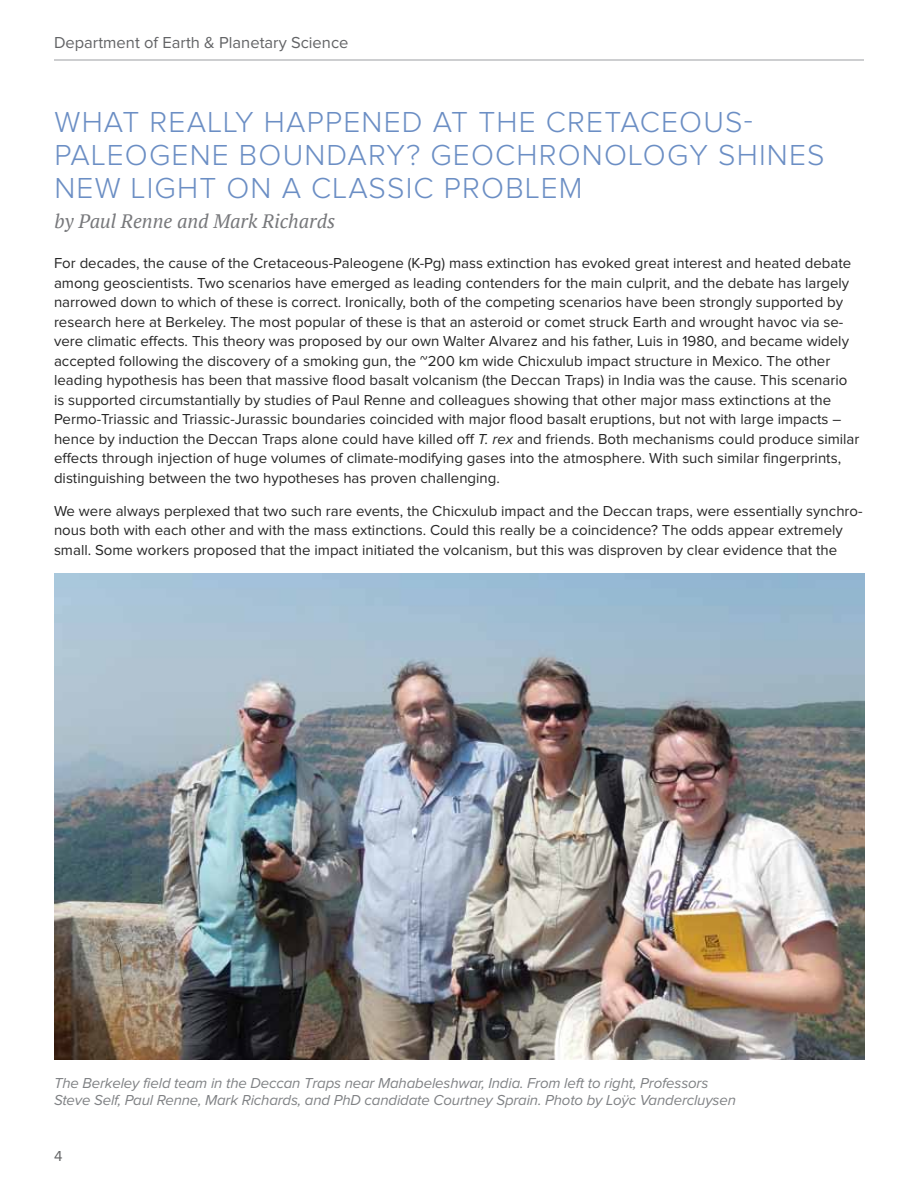
<style>
.page{position:relative;width:918px;height:1188px;background:#fff}
.page>*{position:absolute;margin:0;border:0;box-sizing:border-box;transform-origin:0 0}
.t1{font:300 30px/33px "Proxima Nova";letter-spacing:.04em;color:#6b8ec4}
.t2{font:italic 19.5px "PT Serif";color:#77787b}
.t3{font:16.5px "Proxima Nova";color:#636466}
.t4{font:15px/19.5px "Proxima Nova";color:#262626}
.t5{font:italic 15px/16.5px "Proxima Nova";letter-spacing:-.01em;color:#808285}
.t6{font:15px "Proxima Nova";color:#636466}
.s1{font-style:italic}
</style>
<div class="page">
<hr style="left:54px;top:60px;width:810px;height:1px;background:#9d9fa2">
<img style="left:54px;top:573px;width:810px;height:486px">
<p class="t3" style="left:54px;top:35px;width:296px">Department of Earth &amp; Planetary Science</p>
<h1 class="t1" style="left:54px;top:107px;width:772px">WHAT REALLY HAPPENED AT TH E CRETACEOUS-<br>PALEOGENE BOU NDARY? GEOCHRONOLOGY SHI NES<br>NEW LIGHT ON A CLASSIC PROBLEM</h1>
<h2 class="t2" style="left:54px;top:209px;width:282px">by Paul Renne and Mark Richards</h2>
<p class="t4" style="left:54px;top:254px;width:807px">For decades, the cause of the Cretaceous-Paleogene (K-Pg) mass extinction has evoked great interest and heated debate among geoscientists. Two scenarios have emerged as leading contenders for the main culprit, and the debate has largely narrowed down to which of these is correct. Ironically, both of the competing scenarios have been strongly supported by research here at Berkeley. The most popular of these is that an asteroid or comet struck Earth and wrought havoc via se&shy;vere climatic effects. This theory was proposed by our own Walter Alvarez and his father, Luis in 1980, and became widely accepted following the discovery of a smoking gun, the ~200 km wide Chicxulub impact structure in Mexico. The other leading hypothesis has been that massive flood basalt volcanism (the Deccan Traps) in India was the cause. This scenario is supported circumstantially by studies of Paul Renne and colleagues showing that other major mass extinctions at the Permo-Triassic and Triassic-Jurassic boundaries coincided with major flood basalt eruptions, but not with large impacts – hence by induction the Deccan Traps alone could have killed off <span class="s1">T. rex</span> and friends. Both mechanisms could produce similar effects through injection of huge volumes of climate-modifying gases into the atmosphere. With such similar fingerprints, distinguishing between the two hypotheses has proven challenging.</p>
<p class="t4" style="left:54px;top:502px;width:810px">We were always perplexed that two such rare events, the Chicxulub impact and the Deccan traps, were essentially synchro&shy;nous both with each other and with the mass extinctions. Could this really be a coincidence? The odds appear extremely small. Some workers proposed that the impact initiated the volcanism, but this was disproven by clear evidence that the</p>
<p class="t5" style="left:54px;top:1076px;width:684px">The Berkeley field team in the Deccan Traps near Mahabeleshwar, India. From left to right, Professors<br>Steve Self, Paul Renne, Mark Richards, and PhD candidate Courtney Sprain. Photo by Loÿc Vandercluysen</p>
<p class="t6" style="left:54px;top:1149px;width:10px">4</p>
</div>
